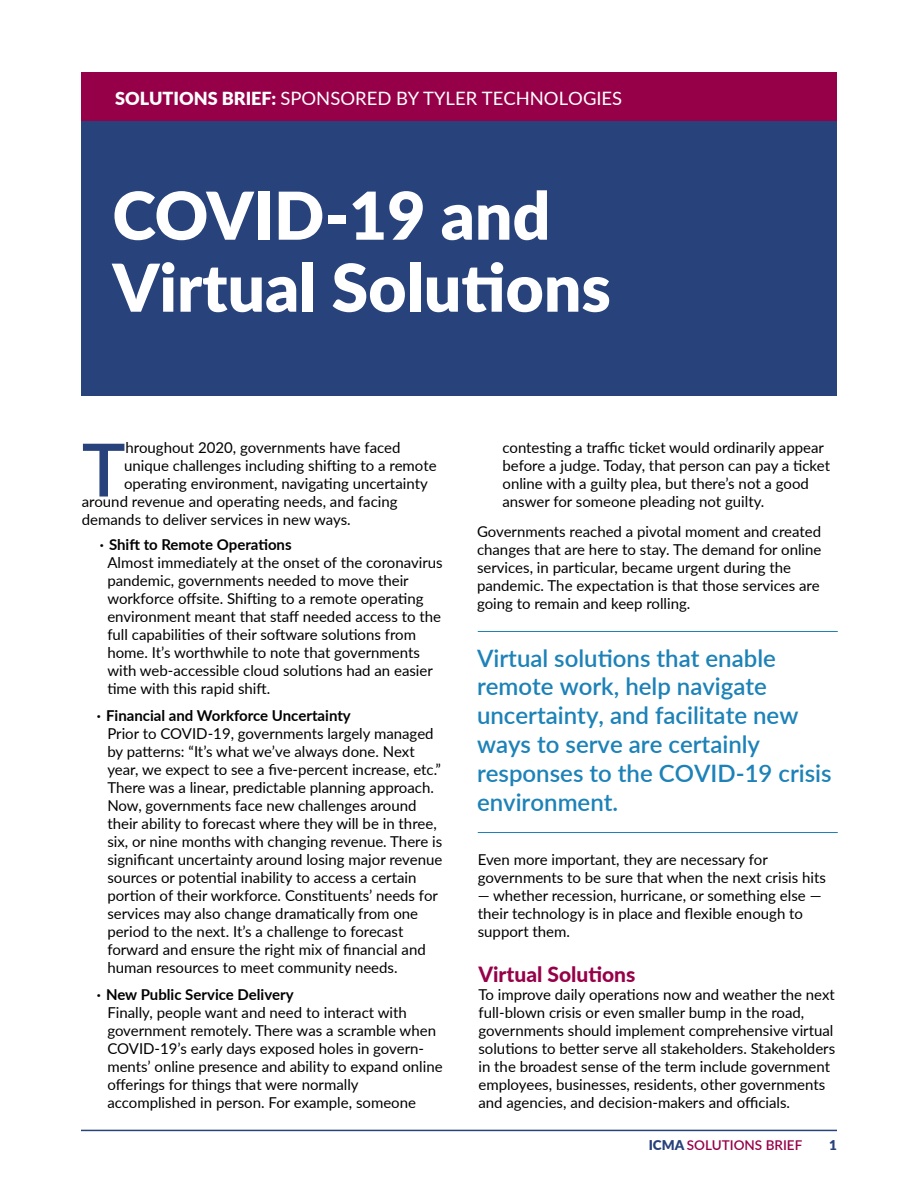
<style>
.page{position:relative;width:918px;height:1188px;background:#fff}
.page>*{position:absolute;margin:0;border:0;box-sizing:border-box;transform-origin:0 0}
.t1{font:600 73.35px "Lato";color:#28427c}
.t2{font:900 66px/72px "Lato";color:#fff}
.t3{font:600 24px/28.8px "Lato";color:#1c82b8}
.t4{font:800 21px "Lato";color:#960048}
.t5{font:18.45px "Lato";color:#fff}
.t6{font:15px/18px "Lato";color:#000}
.t7{font:700 15px "Lato";color:#000}
.t8{font:600 13.5px "Lato";color:#960048}
.t9{font:900 13.5px "Lato";color:#28427c}
.s1{font-weight:900;font-size:18px}
.s2{font-weight:900;color:#28427c}
</style>
<div class="page">
<hr style="left:81px;top:1130px;width:756px;height:1px;background:#28427c">
<hr style="left:478px;top:631px;width:360px;height:1px;background:#1c82b8">
<div style="left:81px;top:121px;width:756px;height:275px;background:#28427c"></div>
<div style="left:81px;top:72px;width:756px;height:49px;background:#960048"></div>
<hr style="left:478px;top:832px;width:360px;height:1px;background:#1c82b8">
<p class="t5" style="left:115px;top:85px;width:509px"><span class="s1">SOLUTIONS BRIEF:</span> SPONSORED BY TYLER TECHNOLOGIES</p>
<h2 class="t2" style="left:112px;top:177px;width:500px">COVID-19 and<br>Virtual Solutions</h2>
<h1 class="t1" style="left:82px;top:417px;width:45px">T</h1>
<p class="t6" style="left:126px;top:438px;width:277px">hroughout 2020, governments have faced</p>
<p class="t6" style="left:124px;top:456px;width:314px">unique challenges including shifting to a remote</p>
<p class="t6" style="left:124px;top:474px;width:305px">operating environment, navigating uncertainty</p>
<p class="t6" style="left:82px;top:492px;width:317px">around revenue and operating needs, and facing</p>
<p class="t6" style="left:82px;top:510px;width:270px">demands to deliver services in new ways.</p>
<p class="t7" style="left:100px;top:533px;width:193px">· Shift to Remote Operations</p>
<p class="t6" style="left:107px;top:553px;width:337px">Almost immediately at the onset of the coronavirus pandemic, governments needed to move their workforce offsite. Shifting to a remote operating environment meant that staff needed access to the full capabilities of their software solutions from home. It’s worthwhile to note that governments with web-accessible cloud solutions had an easier time with this rapid shift.</p>
<p class="t7" style="left:97px;top:704px;width:256px">· Financial and Workforce Uncertainty</p>
<p class="t6" style="left:107px;top:724px;width:337px">Prior to COVID-19, governments largely managed by patterns: “It’s what we’ve always done. Next year, we expect to see a five-percent increase, etc.” There was a linear, predictable planning approach.<br>Now, governments face new challenges around their ability to forecast where they will be in three, six, or nine months with changing revenue. There is significant uncertainty around losing major revenue sources or potential inability to access a certain portion of their workforce. Constituents’ needs for services may also change dramatically from one period to the next. It’s a challenge to forecast forward and ensure the right mix of financial and human resources to meet community needs.</p>
<p class="t7" style="left:97px;top:983px;width:198px">· New Public Service Delivery</p>
<p class="t6" style="left:107px;top:1003px;width:337px">Finally, people want and need to interact with government remotely. There was a scramble when COVID-19’s early days exposed holes in govern&shy;ments’ online presence and ability to expand online offerings for things that were normally accomplished in person. For example, someone</p>
<p class="t6" style="left:503px;top:438px;width:329px">contesting a traffic ticket would ordinarily appear before a judge. Today, that person can pay a ticket online with a guilty plea, but there’s not a good answer for someone pleading not guilty.</p>
<p class="t6" style="left:477px;top:522px;width:346px">Governments reached a pivotal moment and created changes that are here to stay. The demand for online services, in particular, became urgent during the pandemic. The expectation is that those services are going to remain and keep rolling.</p>
<h3 class="t3" style="left:477px;top:642px;width:356px">Virtual solutions that enable remote work, help navigate uncertainty, and facilitate new ways to serve are certainly responses to the COVID-19 crisis environment.</h3>
<p class="t6" style="left:478px;top:850px;width:350px">Even more important, they are necessary for governments to be sure that when the next crisis hits</p>
<p class="t6" style="left:478px;top:886px;width:345px">— whether recession, hurricane, or something else — their technology is in place and flexible enough to support them.</p>
<h3 class="t4" style="left:478px;top:958px;width:158px">Virtual Solutions</h3>
<p class="t6" style="left:478px;top:985px;width:358px">To improve daily operations now and weather the next full-blown crisis or even smaller bump in the road, governments should implement comprehensive virtual solutions to better serve all stakeholders. Stakeholders in the broadest sense of the term include government employees, businesses, residents, other governments and agencies, and decision-makers and officials.</p>
<p class="t8" style="left:649px;top:1135px;width:155px"><span class="s2">ICMA</span> SOLUTIONS BRIEF</p>
<p class="t9" style="left:829px;top:1135px;width:9px">1</p>
</div>
